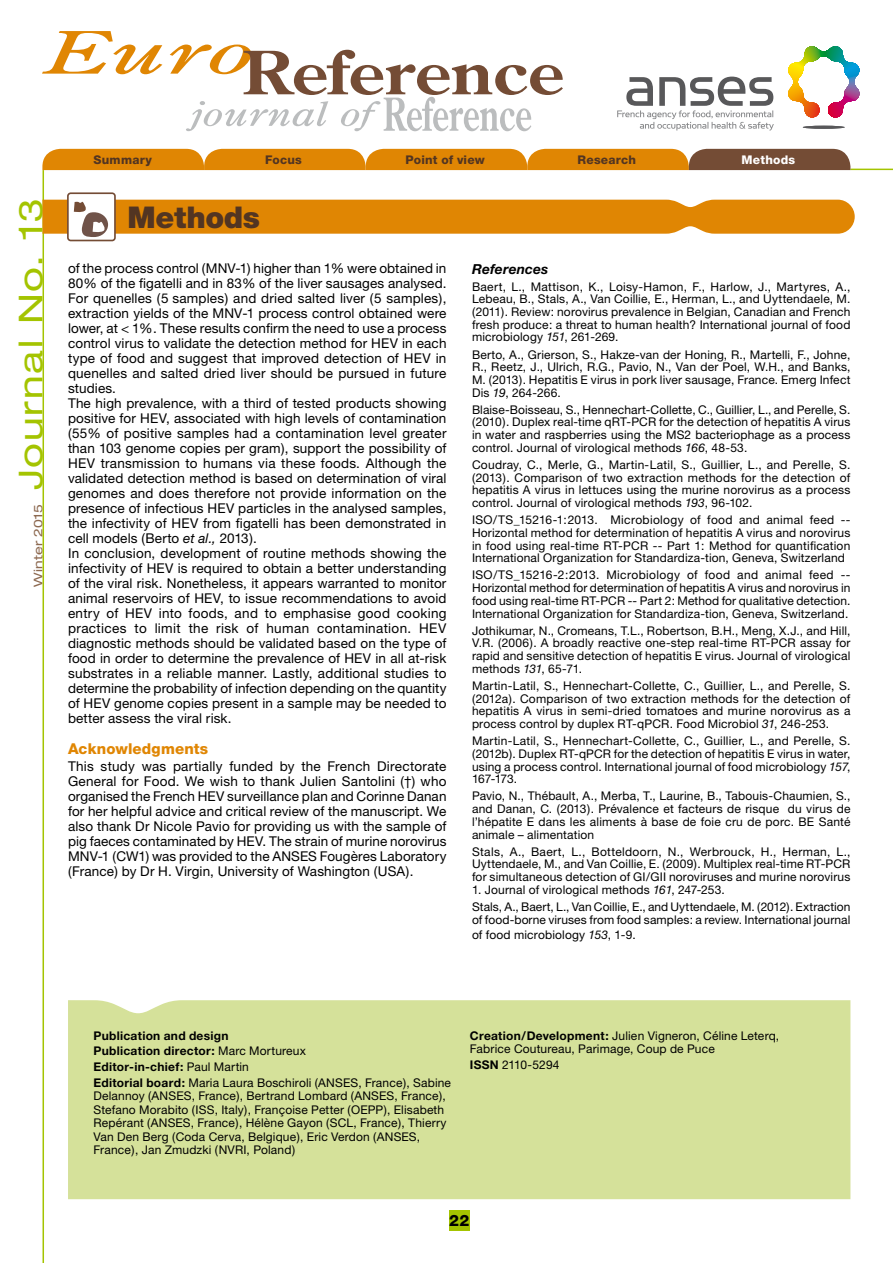
<style>
.page{position:relative;width:893px;height:1263px;background:#fff}
.page>*{position:absolute;margin:0;border:0;box-sizing:border-box;transform-origin:0 0}
.t1{font:expanded 33px "Helvetica Neue";letter-spacing:.05em;color:#a4c400;scale:1.1 1}
.t2{font:900 30px "Helvetica Neue";letter-spacing:-.015em;color:#523522}
.t3{font:800 15.75px "Helvetica Neue";color:#000}
.t4{font:800 15px "Helvetica Neue";letter-spacing:.01em;color:#e08603}
.t5{font:italic 700 13.8px "Helvetica Neue";letter-spacing:.01em;color:#000}
.t6{font:13.5px/15px "Helvetica Neue";letter-spacing:.01em;color:#000}
.t7{font:12px/12.8px "Helvetica Neue";letter-spacing:.015em;color:#000;text-align:justify}
.t8{font:700 12px/15.6px "Helvetica Neue";letter-spacing:.025em;color:#000}
.t9{font:800 12px "Helvetica Neue";letter-spacing:.015em;color:#523522}
.t10{font:12px "Helvetica Neue";letter-spacing:-.01em;color:#000}
.t11{font:expanded 12px "Helvetica Neue";letter-spacing:.015em;color:#8d6950;scale:1.1 1}
.t12{font:800 12px "Helvetica Neue";letter-spacing:.02em;color:#fff}
.s1{font-style:italic}
.s2{font-weight:400}
.s3{font-weight:700}
</style>
<div class="page">
<div style="left:449px;top:1210px;width:20px;height:21px;background:#a4c400"></div>
<svg style="left:42px;top:31px;width:120px;height:43px"></svg>
<svg style="left:170px;top:45px;width:393px;height:86px"></svg>
<svg style="left:788px;top:46px;width:72px;height:72px"></svg>
<hr style="left:822px;top:82px;width:3px;height:36px;background:#e2001a">
<hr style="left:803px;top:126px;width:42px;height:3px;background:#58585a;border-radius:50%">
<svg style="left:617px;top:77px;width:157px;height:54px"></svg>
<hr style="left:43px;top:170px;width:1px;height:1093px;background:#a4c400">
<div style="left:67px;top:192px;width:49px;height:49px;border:2px solid #744c35;border-radius:3px"></div>
<svg style="left:43px;top:200px;width:812px;height:37px;background:#e29526"></svg>
<hr style="left:850px;top:169px;width:43px;height:1px;background:#a4c400">
<svg style="left:42px;top:149px;width:808px;height:21px;background:#cc7f16"></svg>
<div style="left:68px;top:1000px;width:782px;height:199px;background:#d5e19a"></div>
<p class="t9" style="left:94px;top:153px;width:60px">Summary</p>
<p class="t9" style="left:265px;top:153px;width:38px">Focus</p>
<p class="t9" style="left:406px;top:153px;width:81px">Point of view</p>
<p class="t9" style="left:578px;top:153px;width:60px">Research</p>
<p class="t12" style="left:742px;top:153px;width:55px">Methods</p>
<h1 class="t1" style="left:11px;top:490px;width:267px;rotate:-90deg">Journal No. 13</h1>
<h2 class="t2" style="left:128px;top:199px;width:134px">Methods</h2>
<p class="t6" style="left:68px;top:261px;width:380px">of the process control (MNV-1) higher than 1% were obtained in 80% of the figatelli and in 83% of the liver sausages analysed.<br>For quenelles (5 samples) and dried salted liver (5 samples), extraction yields of the MNV-1 process control obtained were lower, at &lt; 1%. These results confirm the need to use a process control virus to validate the detection method for HEV in each type of food and suggest that improved detection of HEV in quenelles and salted dried liver should be pursued in future studies.<br>The high prevalence, with a third of tested products showing positive for HEV, associated with high levels of contamination (55% of positive samples had a contamination level greater than 103 genome copies per gram), support the possibility of HEV transmission to humans via these foods. Although the validated detection method is based on determination of viral genomes and does therefore not provide information on the presence of infectious HEV particles in the analysed samples, the infectivity of HEV from figatelli has been demonstrated in cell models (Berto <span class="s1">et al.,</span> 2013).<br>In conclusion, development of routine methods showing the infectivity of HEV is required to obtain a better understanding of the viral risk. Nonetheless, it appears warranted to monitor animal reservoirs of HEV, to issue recommendations to avoid entry of HEV into foods, and to emphasise good cooking practices to limit the risk of human contamination. HEV diagnostic methods should be validated based on the type of food in order to determine the prevalence of HEV in all at-risk substrates in a reliable manner. Lastly, additional studies to determine the probability of infection depending on the quantity of HEV genome copies present in a sample may be needed to better assess the viral risk.</p>
<p class="t4" style="left:68px;top:740px;width:142px">Acknowledgments</p>
<p class="t6" style="left:68px;top:759px;width:380px;text-align:justify">This study was partially funded by the French Directorate General for Food. We wish to thank Julien Santolini (†) who organised the French HEV surveillance plan and Corinne Danan for her helpful advice and critical review of the manuscript. We also thank Dr Nicole Pavio for providing us with the sample of pig faeces contaminated by HEV. The strain of murine norovirus MNV-1 (CW1) was provided to the ANSES Fougères Laboratory (France) by Dr H. Virgin, University of Washington (USA).</p>
<p class="t11" style="left:31px;top:587px;width:77px;rotate:-90deg">Winter 2015</p>
<p class="t5" style="left:472px;top:260px;width:78px">References</p>
<p class="t7" style="left:472px;top:280px;width:380px">Baert, L., Mattison, K., Loisy-Hamon, F., Harlow, J., Martyres, A., Lebeau, B., Stals, A., Van Coillie, E., Herman, L., and Uyttendaele, M. (2011). Review: norovirus prevalence in Belgian, Canadian and French fresh produce: a threat to human health? International journal of food microbiology <span class="s1">151</span>, 261-269.</p>
<p class="t7" style="left:472px;top:348px;width:380px">Berto, A., Grierson, S., Hakze-van der Honing, R., Martelli, F., Johne, R., Reetz, J., Ulrich, R.G., Pavio, N., Van der Poel, W.H., and Banks, M. (2013). Hepatitis E virus in pork liver sausage, France. Emerg Infect Dis <span class="s1">19</span>, 264-266.</p>
<p class="t7" style="left:472px;top:403px;width:380px">Blaise-Boisseau, S., Hennechart-Collette, C., Guillier, L., and Perelle, S. (2010). Duplex real-time qRT-PCR for the detection of hepatitis A virus in water and raspberries using the MS2 bacteriophage as a process control. Journal of virological methods <span class="s1">166</span>, 48-53.</p>
<p class="t7" style="left:472px;top:458px;width:380px">Coudray, C., Merle, G., Martin-Latil, S., Guillier, L., and Perelle, S. (2013). Comparison of two extraction methods for the detection of hepatitis A virus in lettuces using the murine norovirus as a process control. Journal of virological methods <span class="s1">193</span>, 96-102.</p>
<p class="t7" style="left:472px;top:513px;width:380px">ISO/TS_15216-1:2013. Microbiology of food and animal feed -- Horizontal method for determination of hepatitis A virus and norovirus in food using real-time RT-PCR -- Part 1: Method for quantification International Organization for Standardiza-tion, Geneva, Switzerland</p>
<p class="t7" style="left:472px;top:569px;width:380px">ISO/TS_15216-2:2013. Microbiology of food and animal feed -- Horizontal method for determination of hepatitis A virus and norovirus in food using real-time RT-PCR -- Part 2: Method for qualitative detection.<br>International Organization for Standardiza-tion, Geneva, Switzerland.</p>
<p class="t7" style="left:472px;top:624px;width:380px">Jothikumar, N., Cromeans, T.L., Robertson, B.H., Meng, X.J., and Hill, V.R. (2006). A broadly reactive one-step real-time RT-PCR assay for rapid and sensitive detection of hepatitis E virus. Journal of virological methods <span class="s1">131</span>, 65-71.</p>
<p class="t7" style="left:472px;top:679px;width:380px">Martin-Latil, S., Hennechart-Collette, C., Guillier, L., and Perelle, S. (2012a). Comparison of two extraction methods for the detection of hepatitis A virus in semi-dried tomatoes and murine norovirus as a process control by duplex RT-qPCR. Food Microbiol <span class="s1">31</span>, 246-253.</p>
<p class="t7" style="left:472px;top:734px;width:380px">Martin-Latil, S., Hennechart-Collette, C., Guillier, L., and Perelle, S. (2012b). Duplex RT-qPCR for the detection of hepatitis E virus in water, using a process control. International journal of food microbiology <span class="s1">157</span>, 167-173.</p>
<p class="t7" style="left:472px;top:790px;width:380px">Pavio, N., Thébault, A., Merba, T., Laurine, B., Tabouis-Chaumien, S., and Danan, C. (2013). Prévalence et facteurs de risque du virus de l’hépatite E dans les aliments à base de foie cru de porc. BE Santé animale – alimentation</p>
<p class="t7" style="left:472px;top:845px;width:380px">Stals, A., Baert, L., Botteldoorn, N., Werbrouck, H., Herman, L., Uyttendaele, M., and Van Coillie, E. (2009). Multiplex real-time RT-PCR for simultaneous detection of GI/GII noroviruses and murine norovirus</p>
<p class="t7" style="left:472px;top:881px;width:380px;line-height:17px">1. Journal of virological methods <span class="s1">161</span>, 247-253.<br>Stals, A., Baert, L., Van Coillie, E., and Uyttendaele, M. (2012). Extraction</p>
<p class="t7" style="left:472px;top:912px;width:380px;line-height:15px">of food-borne viruses from food samples: a review. International journal of food microbiology <span class="s1">153</span>, 1-9.</p>
<p class="t8" style="left:94px;top:1027px;width:359px">Publication and design<br>Publication director: <span class="s2">Marc Mortureux<br></span>Editor-in-chief: <span class="s2">Paul Martin<br></span>Editorial board: <span class="s2">Maria Laura Boschiroli (ANSES, France), Sabine</span></p>
<p class="t7" style="left:94px;top:1089px;width:354px;line-height:13.5px;text-align:left">Delannoy (ANSES, France), Bertrand Lombard (ANSES, France), Stefano Morabito (ISS, Italy), Françoise Petter (OEPP), Elisabeth Repérant (ANSES, France), Hélène Gayon (SCL, France), Thierry Van Den Berg (Coda Cerva, Belgique), Eric Verdon (ANSES, France), Jan Zmudzki (NVRI, Poland)</p>
<p class="t7" style="left:470px;top:1028px;width:311px;line-height:13.5px"><span class="s3">Creation/Development:</span> Julien Vigneron, Céline Leterq,<br>Fabrice Coutureau, Parimage, Coup de Puce</p>
<p class="t10" style="left:470px;top:1057px;width:91px"><span class="s3">ISSN</span> 2110-5294</p>
<h3 class="t3" style="left:449px;top:1211px;width:22px">22</h3>
</div>
